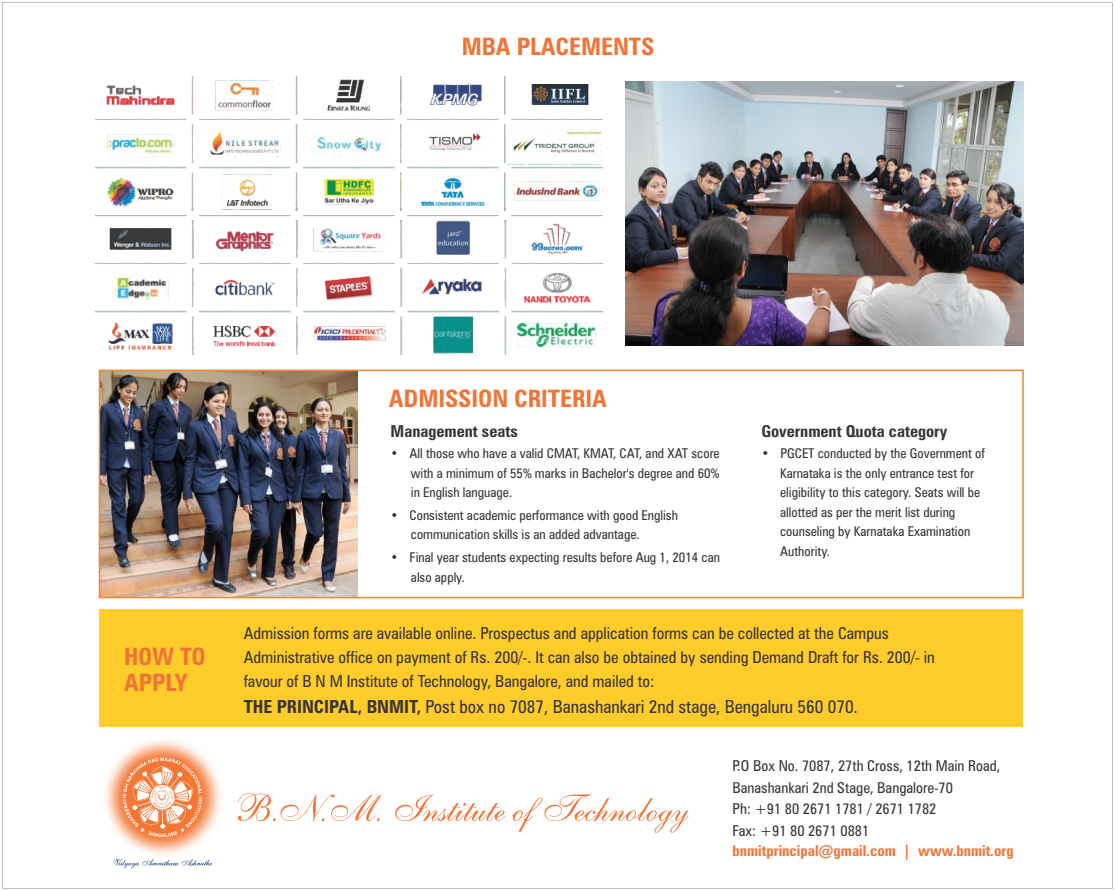
<style>
.page{position:relative;width:1115px;height:891px;background:#fff}
.page>*{position:absolute;margin:0;border:0;box-sizing:border-box;transform-origin:0 0}
.t1{font:700 condensed 24px/26px "Zurich BT";color:#f27336}
.t2{font:condensed 18px "Zurich BT";color:#383336}
.t3{font:condensed 16.5px/23.7px "Zurich BT";color:#383336}
.t4{font:700 condensed 16.5px "Zurich BT";color:#383336}
.t5{font:condensed 15px/21.6px "Zurich BT";color:#383336}
.t6{font:700 condensed 15px "Zurich BT";color:#f27336}
.t7{font:condensed 13.5px/19.4px "Zurich BT";color:#383336}
.s1{font-weight:700}
</style>
<div class="page">
<img style="left:102px;top:372px;width:255px;height:223px">
<div style="left:99px;top:369px;width:924px;height:229px;border:2px solid #f58733"></div>
<svg style="left:238px;top:792px;width:450px;height:40px"></svg>
<div style="left:99px;top:609px;width:924px;height:117px;background:#ffcc29"></div>
<img style="left:95px;top:77px;width:508px;height:131px">
<img style="left:95px;top:208px;width:508px;height:9px">
<img style="left:625px;top:81px;width:398px;height:264px">
<img style="left:94px;top:220px;width:508px;height:134px">
<svg style="left:113px;top:859px;width:99px;height:9px"></svg>
<img style="left:105px;top:740px;width:116px;height:119px">
<svg style="left:123px;top:757px;width:79px;height:80px;background:#f6a67c"></svg>
<h1 class="t1" style="left:462px;top:36px;width:194px">MBA PLACEMENTS</h1>
<h1 class="t1" style="left:124px;top:645px;width:83px">HOW TO<br>APPLY</h1>
<h1 class="t1" style="left:389px;top:387px;width:220px">ADMISSION CRITERIA</h1>
<p class="t4" style="left:390px;top:424px;width:129px">Management seats</p>
<p class="t7" style="left:411px;top:445px;width:310px;text-align:justify;text-indent:-20px">• All those who have a valid CMAT, KMAT, CAT, and XAT score with a minimum of 55% marks in Bachelor's degree and 60% in English language.</p>
<p class="t7" style="left:411px;top:507px;width:268px;text-indent:-20px">• Consistent academic performance with good English communication skills is an added advantage.</p>
<p class="t7" style="left:411px;top:549px;width:310px;text-indent:-20px">• Final year students expecting results before Aug 1, 2014 can also apply.</p>
<p class="t4" style="left:761px;top:424px;width:187px">Government Quota category</p>
<p class="t7" style="left:780px;top:445px;width:206px;text-indent:-19px">• PGCET conducted by the Government of Karnataka is the only entrance test for eligibility to this category. Seats will be allotted as per the merit list during counseling by Karnataka Examination Authority.</p>
<p class="t3" style="left:244px;top:623px;width:692px">Admission forms are available online. Prospectus and application forms can be collected at the Campus<br>Administrative office on payment of Rs. 200/-. It can also be obtained by sending Demand Draft for Rs. 200/- in favour of B N M Institute of Technology, Bangalore, and mailed to:</p>
<h2 class="t2" style="left:244px;top:699px;width:615px"><span class="s1">THE PRINCIPAL, BNMIT,</span> Post box no 7087, Banashankari 2nd stage, Bengaluru 560 070.</h2>
<p class="t5" style="left:732px;top:756px;width:269px">P.O Box No. 7087, 27th Cross, 12th Main Road, Banashankari 2nd Stage, Bangalore-70<br>Ph: +91 80 2671 1781 / 2671 1782<br>Fax: +91 80 2671 0881</p>
<p class="t6" style="left:732px;top:844px;width:283px">bnmitprincipal@gmail.com | www.bnmit.org</p>
</div>
